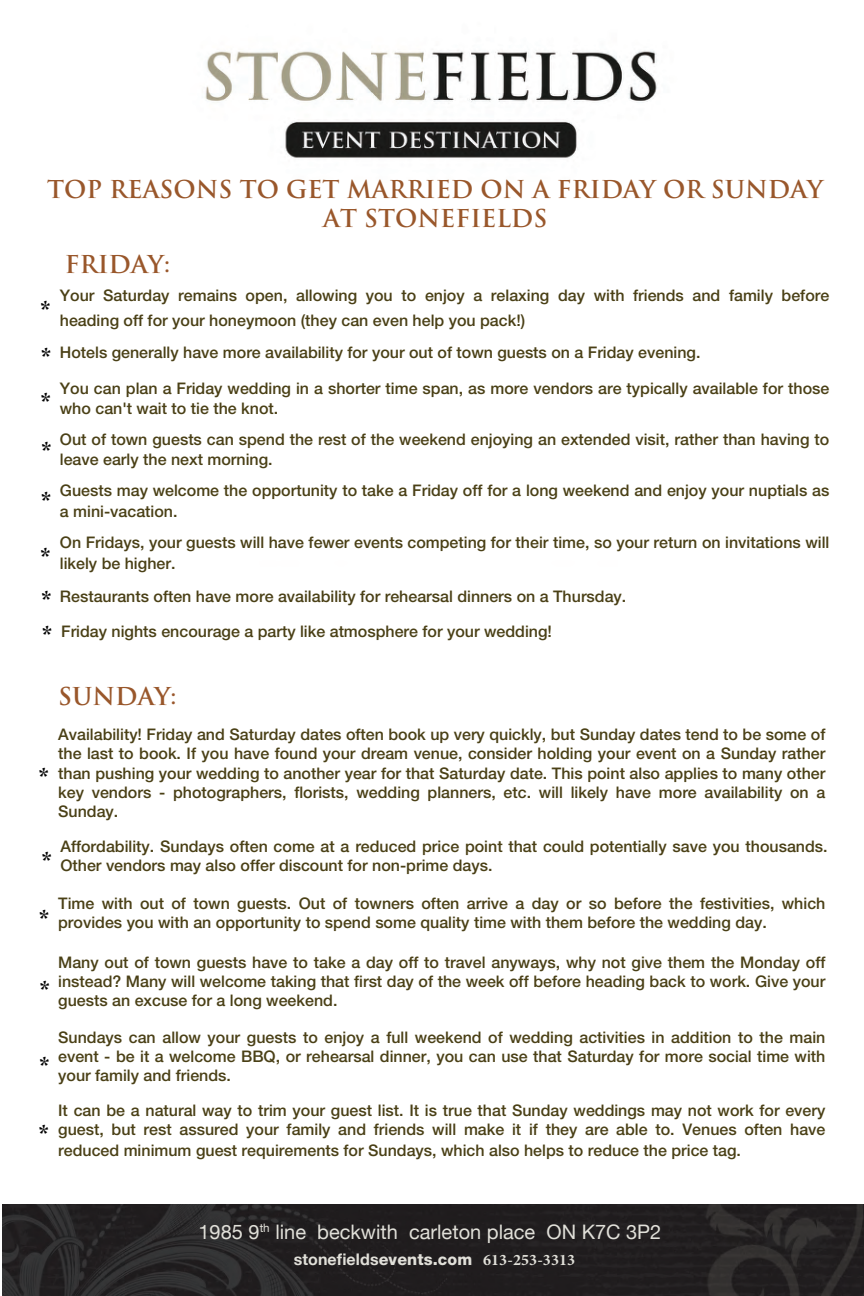
<style>
.page{position:relative;width:864px;height:1296px;background:#fff}
.page>*{position:absolute;margin:0;border:0;box-sizing:border-box;transform-origin:0 0}
.t1{font:700 30px/46.2px "Trajan Pro";color:#000}
.t2{font:700 24px/28.8px "Trajan Pro";color:#99572b;text-align:center}
.website_16{font:20px "Helvetica Neue";color:#e1e0d9}
.t3{font:500 16px/19.2px "Helvetica Neue LT Std";color:#4a4016}
.website_16-2{font:700 16px "Minion Pro";letter-spacing:.005em;color:#e1e0d9}
.s1{font-family:"Helvetica Neue"}
.s2{font-family:"Helvetica Neue LT Std";font-weight:800}
</style>
<div class="page">
<img style="left:3px;top:50px;width:861px;height:1246px">
<img style="left:52px;top:299px;width:764px;height:72px">
<img style="left:3px;top:567px;width:861px;height:637px">
<h2 class="t2" style="left:47px;top:175px;width:777px">TOP REASONS TO GET MARRIED ON A FRIDAY OR SUNDAY<br>AT STONEFIELDS</h2>
<h1 class="t1" style="left:40px;top:291px;width:14px;text-align:justify">* * *</h1>
<h1 class="t1" style="left:40px;top:431px;width:13px;line-height:49.3px">* *</h1>
<h1 class="t1" style="left:40px;top:539px;width:14px;line-height:43.7px">* *</h1>
<h1 class="t1" style="left:42px;top:617px;width:13px">*</h1>
<h2 class="t2" style="left:65px;top:250px;width:107px">FRIDAY:</h2>
<p class="t3" style="left:60px;top:283px;width:771px;line-height:24.9px">Your Saturday remains open, allowing you to enjoy a relaxing day with friends and family before heading off for your honeymoon (they can even help you pack!)</p>
<p class="t3" style="left:60px;top:342px;width:642px">Hotels generally have more availability for your out of town guests on a Friday evening.</p>
<p class="t3" style="left:60px;top:378px;width:771px;line-height:20.3px">You can plan a Friday wedding in a shorter time span, as more vendors are typically available for those who can't wait to tie the knot.</p>
<p class="t3" style="left:60px;top:429px;width:771px;line-height:20.3px">Out of town guests can spend the rest of the weekend enjoying an extended visit, rather than having to leave early the next morning.</p>
<p class="t3" style="left:60px;top:479px;width:771px;line-height:21.3px">Guests may welcome the opportunity to take a Friday off for a long weekend and enjoy your nuptials as a mini-vacation.</p>
<p class="t3" style="left:60px;top:532px;width:771px;line-height:20.3px">On Fridays, your guests will have fewer events competing for their time, so your return on invitations will likely be higher.</p>
<p class="t3" style="left:60px;top:579px;width:568px;line-height:34.6px">Restaurants often have more availability for rehearsal dinners on a Thursday.<br>Friday nights encourage a party like atmosphere for your wedding!</p>
<h2 class="t2" style="left:58px;top:683px;width:120px">SUNDAY:</h2>
<p class="t3" style="left:58px;top:725px;width:769px;text-align:justify">Availability! Friday and Saturday dates often book up very quickly, but Sunday dates tend to be some of the last to book. If you have found your dream venue, consider holding your event on a Sunday rather than pushing your wedding to another year for that Saturday date. This point also applies to many other key vendors - photographers, florists, wedding planners, etc. will likely have more availability on a Sunday.</p>
<p class="t3" style="left:60px;top:836px;width:769px">Affordability. Sundays often come at a reduced price point that could potentially save you thousands.<br>Other vendors may also offer discount for non-prime days.</p>
<p class="t3" style="left:58px;top:893px;width:769px;line-height:19.7px">Time with out of town guests. Out of towners often arrive a day or so before the festivities, which provides you with an opportunity to spend some quality time with them before the wedding day.</p>
<p class="t3" style="left:58px;top:952px;width:769px;text-align:justify">Many out of town guests have to take a day off to travel anyways, why not give them the Monday off instead? Many will welcome taking that first day of the week off before heading back to work. Give your guests an excuse for a long weekend.</p>
<p class="t3" style="left:58px;top:1028px;width:769px;text-align:justify">Sundays can allow your guests to enjoy a full weekend of wedding activities in addition to the main event - be it a welcome BBQ, or rehearsal dinner, you can use that Saturday for more social time with your family and friends.</p>
<p class="t3" style="left:58px;top:1101px;width:769px">It can be a natural way to trim your guest list. It is true that Sunday weddings may not work for every guest, but rest assured your family and friends will make it if they are able to. Venues often have</p>
<p class="t3" style="left:58px;top:1140px;width:684px">reduced minimum guest requirements for Sundays, which also helps to reduce the price tag.</p>
<h1 class="t1" style="left:38px;top:758px;width:13px">*</h1>
<h1 class="t1" style="left:38px;top:837px;width:16px;line-height:57.6px">* *</h1>
<h1 class="t1" style="left:39px;top:971px;width:13px">*</h1>
<h1 class="t1" style="left:39px;top:1047px;width:13px">*</h1>
<h1 class="t1" style="left:38px;top:1115px;width:13px">*</h1>
<p class="website_16" style="left:199px;top:1215px;width:464px">1985 9<sup>th</sup> line beckwith carleton place ON K7C 3P2</p>
<p class="website_16-2" style="left:294px;top:1248px;width:283px"><span class="s1">stonefields</span><span class="s2">events.com</span> 613-253-3313</p>
</div>
